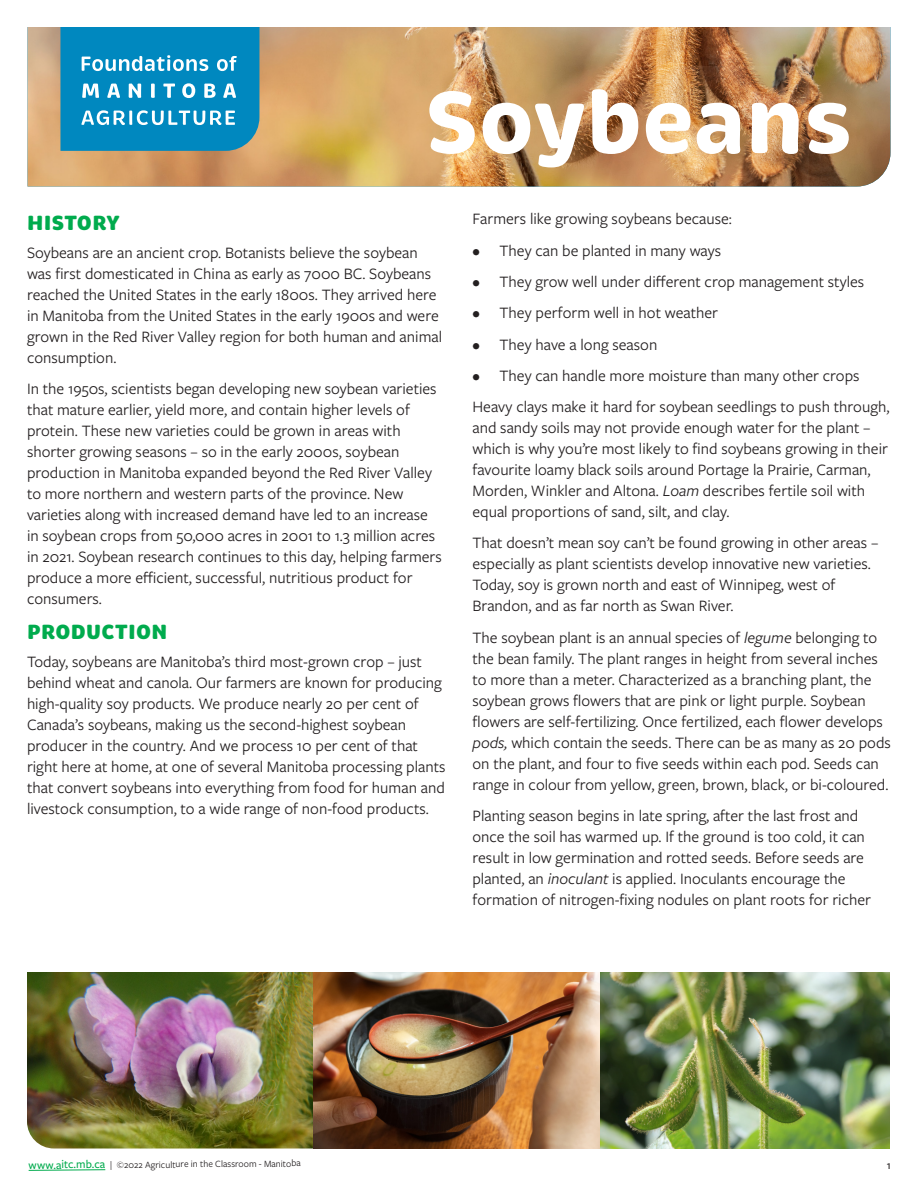
<style>
.page{position:relative;width:918px;height:1188px;background:#fff}
.page>*{position:absolute;margin:0;border:0;box-sizing:border-box;transform-origin:0 0}
.Heading{font:700 90px "Brevia";color:#fff}
.Subhead{font:900 21px "Brevia";letter-spacing:.015em;color:#00ab4d}
.Body_copy{font:16.5px/21px "Freight Sans Pro";color:#231f20}
.t1{font:500 12px "Freight Sans Pro";color:#231f20}
.Words{font:9.9px "Freight Sans Pro";letter-spacing:-.01em;color:#231f20}
.s1{font-style:italic}
.s2{font-weight:500;font-size:12px;color:#00ab4d}
</style>
<div class="page">
<img style="left:28px;top:27px;width:862px;height:159px">
<svg style="left:28px;top:1169px;width:78px;height:2px"></svg>
<svg style="left:60px;top:27px;width:199px;height:124px;background:#1d94c4"></svg>
<img style="left:27px;top:972px;width:863px;height:177px">
<p class="Heading" style="left:425px;top:66px;width:429px">Soybeans</p>
<p class="Subhead" style="left:27px;top:209px;width:94px">HISTORY</p>
<p class="Body_copy" style="left:27px;top:241px;width:417px">Soybeans are an ancient crop. Botanists believe the soybean was first domesticated in China as early as 7000 BC. Soybeans reached the United States in the early 1800s. They arrived here in Manitoba from the United States in the early 1900s and were grown in the Red River Valley region for both human and animal consumption.</p>
<p class="Body_copy" style="left:27px;top:377px;width:416px">In the 1950s, scientists began developing new soybean varieties that mature earlier, yield more, and contain higher levels of protein. These new varieties could be grown in areas with shorter growing seasons – so in the early 2000s, soybean production in Manitoba expanded beyond the Red River Valley to more northern and western parts of the province. New varieties along with increased demand have led to an increase in soybean crops from 50,000 acres in 2001 to 1.3 million acres in 2021. Soybean research continues to this day, helping farmers produce a more efficient, successful, nutritious product for consumers.</p>
<p class="Subhead" style="left:27px;top:619px;width:142px">PRODUCTION</p>
<p class="Body_copy" style="left:27px;top:650px;width:420px">Today, soybeans are Manitoba’s third most-grown crop – just behind wheat and canola. Our farmers are known for producing high-quality soy products. We produce nearly 20 per cent of Canada’s soybeans, making us the second-highest soybean producer in the country. And we process 10 per cent of that right here at home, at one of several Manitoba processing plants that convert soybeans into everything from food for human and livestock consumption, to a wide range of non-food products.</p>
<p class="Body_copy" style="left:472px;top:208px;width:261px">Farmers like growing soybeans because:</p>
<p class="Body_copy" style="left:472px;top:239px;width:250px">• They can be planted in many ways</p>
<p class="Body_copy" style="left:472px;top:270px;width:393px">• They grow well under different crop management styles</p>
<p class="Body_copy" style="left:472px;top:302px;width:247px">• They perform well in hot weather</p>
<p class="Body_copy" style="left:472px;top:333px;width:186px">• They have a long season</p>
<p class="Body_copy" style="left:472px;top:364px;width:389px">• They can handle more moisture than many other crops</p>
<p class="Body_copy" style="left:472px;top:395px;width:418px">Heavy clays make it hard for soybean seedlings to push through, and sandy soils may not provide enough water for the plant – which is why you’re most likely to find soybeans growing in their favourite loamy black soils around Portage la Prairie, Carman, Morden, Winkler and Altona. <span class="s1">Loam</span> describes fertile soil with equal proportions of sand, silt, and clay.</p>
<p class="Body_copy" style="left:472px;top:532px;width:407px">That doesn’t mean soy can’t be found growing in other areas – especially as plant scientists develop innovative new varieties.<br>Today, soy is grown north and east of Winnipeg, west of Brandon, and as far north as Swan River.</p>
<p class="Body_copy" style="left:472px;top:626px;width:420px">The soybean plant is an annual species of <span class="s1">legume</span> belonging to the bean family. The plant ranges in height from several inches to more than a meter. Characterized as a branching plant, the soybean grows flowers that are pink or light purple. Soybean flowers are self-fertilizing. Once fertilized, each flower develops <span class="s1">pods,</span> which contain the seeds. There can be as many as 20 pods on the plant, and four to five seeds within each pod. Seeds can range in colour from yellow, green, brown, black, or bi-coloured.</p>
<p class="Body_copy" style="left:472px;top:804px;width:400px">Planting season begins in late spring, after the last frost and once the soil has warmed up. If the ground is too cold, it can result in low germination and rotted seeds. Before seeds are planted, an <span class="s1">inoculant</span> is applied. Inoculants encourage the formation of nitrogen-fixing nodules on plant roots for richer</p>
<p class="Words" style="left:29px;top:1157px;width:274px"><span class="s2">www.aitc.mb.ca</span> | ©2022 Agriculture in the Classroom - Manitoba</p>
<p class="t1" style="left:887px;top:1157px;width:6px">1</p>
</div>
